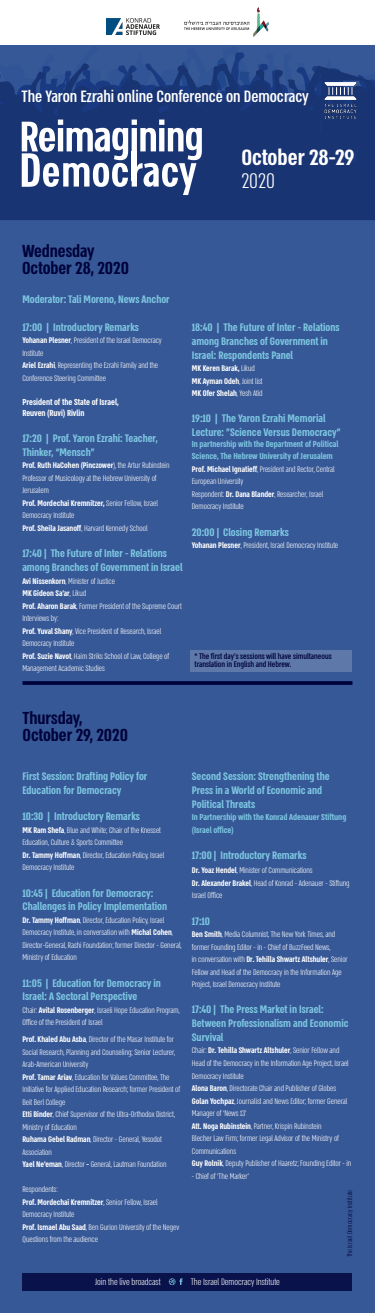
<style>
.page{position:relative;width:375px;height:1313px;background:#fff}
.page>*{position:absolute;margin:0;border:0;box-sizing:border-box;transform-origin:0 0}
.t1{font:600 25.38px "Almoni Tzar DL4.0 AAA";color:#fff}
.t2{font:300 24.19px "Almoni Tzar DL4.0 AAA";color:#fff}
.t3{font:600 20px/16.9px "Almoni Tzar DL4.0 AAA";color:#00033b}
.t4{font:500 18.81px "Almoni Tzar DL4.0 AAA";color:#fff}
.t5{font:600 12.5px/13.8px "Almoni Tzar DL4.0 AAA";color:#7dc7e2}
.t6{font:300 10.62px "Almoni Tzar DL4.0 AAA";color:#fff}
.t7{font:600 10px/11.2px "Almoni Tzar DL4.0 AAA";color:#7dc7e2}
.t8{font:600 10px/11.2px "Almoni Tzar DL4.0 AAA";color:#fff}
.t9{font:300 9.38px/12.5px "Almoni Tzar DL4.0 AAA";color:#fff}
.t10{font:500 9.38px/8.8px "Almoni Tzar DL4.0 AAA";color:#00033b}
.t11{font:600 9.38px/12.5px "Almoni Tzar DL4.0 AAA";color:#fff}
.t12{font:300 8px "Almoni Tzar DL4.0 AAA";color:#00033b}
.s1{font-weight:600}
.s2{font-weight:300}
</style>
<div class="page">
<div style="left:0;top:46px;width:375px;height:1266px;background:#375896"></div>
<img style="left:106px;top:18px;width:54px;height:16px">
<img style="left:185px;top:8px;width:84px;height:28px">
<hr style="left:22px;top:681px;width:330px;height:4px;background:#050c44">
<svg style="left:0;top:45px;width:375px;height:1px"></svg>
<svg style="left:0;top:62px;width:375px;height:158px;background:#1c3978"></svg>
<svg style="left:22px;top:120px;width:180px;height:75px;background:#7585aa"></svg>
<div style="left:132px;top:151px;width:5px;height:14px;background:#fff"></div>
<div style="left:132px;top:165px;width:5px;height:15px;background:#fff"></div>
<div style="left:191px;top:650px;width:161px;height:21px;background:#5e78aa"></div>
<div style="left:22px;top:1272px;width:330px;height:18px;background:#09124b"></div>
<svg style="left:169px;top:1278px;width:13px;height:7px"></svg>
<img style="left:316px;top:75px;width:50px;height:50px">
<h3 class="t4" style="left:22px;top:81px;width:289px">The Yaron Ezrahi online Conference on Democracy</h3>
<h1 class="t1" style="left:241px;top:138px;width:115px">October 28-29</h1>
<h2 class="t2" style="left:241px;top:162px;width:35px">2020</h2>
<h3 class="t3" style="left:22px;top:240px;width:108px">Wednesday<br>October 28, 2020</h3>
<h3 class="t5" style="left:22px;top:291px;width:149px">Moderator: Tali Moreno, News Anchor</h3>
<h3 class="t5" style="left:22px;top:319px;width:118px">17:00 | Introductory Remarks</h3>
<p class="t9" style="left:22px;top:333px;width:141px"><span class="s1">Yohanan Plesner</span>, President of the Israel Democracy Institute<br><span class="s1">Ariel Ezrahi</span>, Representing the Ezrahi Family and the Conference Steering Committee</p>
<p class="t8" style="left:22px;top:395px;width:98px">President of the State of Israel,<br>Reuven (Ruvi) Rivlin</p>
<h3 class="t5" style="left:22px;top:430px;width:137px">17:20 | Prof. Yaron Ezrahi: Teacher,<br>Thinker “, Mensch“</h3>
<p class="t9" style="left:22px;top:458px;width:149px"><span class="s1">Prof. Ruth HaCohen (Pinczower</span> ,) the Artur Rubinstein Professor of Musicology at the Hebrew University of Jerusalem<br><span class="s1">Prof. Mordechai Kremnitzer,</span> Senior Fellow, Israel Democracy Institute<br><span class="s1">Prof. Sheila Jasanoff</span>, Harvard Kennedy School</p>
<h3 class="t5" style="left:22px;top:545px;width:162px">17:40 | The Future of Inter - Relations among Branches of Government in Israel</h3>
<p class="t9" style="left:22px;top:573px;width:161px"><span class="s1">Avi Nissenkorn</span>, Minister of Justice<br><span class="s1">MK Gideon Saa r’</span> , Likud<br><span class="s1">Prof. Aharon Barak</span>, Former President of the Supreme Court Interviews by:<br><span class="s1">Prof. Yuval Shany</span>, Vice President of Research, Israel Democracy Institute<br><span class="s1">Prof. Suzie Navot</span>, Haim Striks School of Law, College of Management Academic Studies</p>
<h3 class="t5" style="left:192px;top:319px;width:149px">18:40 | The Future of Inter - Relations among Branches of Government in<br>Israel: Respondents Panel</h3>
<p class="t11" style="left:192px;top:361px;width:72px">MK Keren Barak, <span class="s2">Likud<br></span>MK Ayman Odeh<span class="s2">, Joint list<br></span>MK Ofer Shelah<span class="s2">, Yesh Atid</span></p>
<h3 class="t5" style="left:192px;top:410px;width:150px">19:10 | The Yaron Ezrahi Memorial<br>Lecture ": Science Versus Democracy"</h3>
<p class="t7" style="left:192px;top:437px;width:148px">In partnership with the Department of Political<br>Science, The Hebrew University of Jerusalem</p>
<p class="t9" style="left:192px;top:461px;width:144px"><span class="s1">Prof. Michael Ignatieff</span>, President and Rector, Central European University<br>Respondent <span class="s1">Dr</span>: <span class="s1">. Dana Blander</span>, Researcher, Israel Democracy Institute</p>
<h3 class="t5" style="left:192px;top:523px;width:98px">20:00 | Closing Remarks</h3>
<p class="t9" style="left:192px;top:538px;width:148px"><span class="s1">Yohanan Plesner</span>, President, Israel Democracy Institute</p>
<p class="t10" style="left:195px;top:650px;width:139px">* The first day s' sessions will have simultaneous translation in English and Hebrew.</p>
<h3 class="t3" style="left:22px;top:707px;width:107px">Thursday,<br>October 29, 2020</h3>
<h3 class="t5" style="left:22px;top:768px;width:126px">First Session: Drafting Policy for<br>Education for Democracy</h3>
<h3 class="t5" style="left:22px;top:808px;width:119px">10:30 | Introductory Remarks</h3>
<p class="t9" style="left:22px;top:822px;width:143px"><span class="s1">MK Ram Shefa</span>, Blue and White; Chair of the Knesset Education, Culture &amp; Sports Committee<br><span class="s1">Dr. Tammy Hoffman</span>, Director, Education Policy, Israel Democracy Institute</p>
<h3 class="t5" style="left:22px;top:884px;width:146px">10:45 | Education for Democracy:<br>Challenges in Policy Implementation</h3>
<p class="t9" style="left:22px;top:912px;width:161px"><span class="s1">Dr. Tammy Hoffman</span>, Director, Education Policy, Israel Democracy Institute in, conversation with <span class="s1">Michal Cohen</span>, Director-General, Rashi Foundation; former Director - General, Ministry of Education</p>
<h3 class="t5" style="left:22px;top:974px;width:140px">11:05 | Education for Democracy in<br>Israel A: Sectoral Perspective</h3>
<p class="t9" style="left:22px;top:1002px;width:159px">Chair: <span class="s1">Avital Rosenberger</span>, Israeli Hope Education Program,<br>Office of the President of Israel</p>
<p class="t9" style="left:22px;top:1032px;width:159px"><span class="s1">Prof. Khaled Abu Asba</span>, Director of the Masar Institute for Social Research, Planning and Counseling; Senior Lecturer, Arab-American University<br><span class="s1">Prof. Tamar Ariav</span>, Education for Values Committee, The Initiative for Applied Education Research; former President of Beit Berl College<br><span class="s1">Etti Binder</span>, Chief Supervisor of the Ultra-Orthodox District, Ministry of Education<br><span class="s1">Ruhama Gebel Radman</span>, Director - General, Yesodot Association<br><span class="s1">Yael Ne’eman</span>, Director <span class="s1">-</span> General, Lautman Foundation</p>
<p class="t9" style="left:22px;top:1182px;width:158px">Respondents:<br><span class="s1">Prof. Mordechai Kremnitzer</span>, Senior Fellow, Israel Democracy Institute<br><span class="s1">Prof. Ismael Abu Saad</span>, Ben Gurion University of the Negev Questions from the audience</p>
<p class="t6" style="left:95px;top:1273px;width:67px">Join the live broadcast</p>
<h3 class="t5" style="left:192px;top:768px;width:139px">Second Session: Strengthening the<br>Press ain World of Economic and<br>Political Threats</h3>
<p class="t7" style="left:192px;top:809px;width:156px;line-height:12.5px">In Partnership with the Konrad Adenauer Stiftung (Israel office(</p>
<h3 class="t5" style="left:192px;top:847px;width:116px">17:00 | Introductory Remarks</h3>
<p class="t9" style="left:192px;top:863px;width:159px"><span class="s1">Dr. Yoaz Hendel</span>, Minister of Communications<br><span class="s1">Dr. Alexander Brakel</span>, Head of Konrad - Adenauer - Stiftung<br>Israel Office</p>
<h3 class="t5" style="left:192px;top:912px;width:20px">17:10</h3>
<p class="t9" style="left:192px;top:927px;width:158px"><span class="s1">Ben Smith</span>, Media Columnist, The New York Times, and former Founding Editor -i n- Chief of BuzzFeed News,<br>in conversation with <span class="s1">Dr. Tehilla Shwartz Altshuler</span>, Senior Fellow and Head of the Democracy in the Information Age Project, Israel Democracy Institute</p>
<h3 class="t5" style="left:192px;top:1001px;width:158px">17:40 | The Press Market in Israel:<br>Between Professionalism and Economic<br>Survival</h3>
<p class="t9" style="left:192px;top:1043px;width:161px">Chair <span class="s1">Dr</span>: <span class="s1">. Tehilla Shwartz Altshuler</span>, Senior Fellow and Head of the Democracy in the Information Age Project, Israel Democracy Institute<br><span class="s1">Alona Baron</span>, Directorate Chair and Publisher of Globes <span class="s1">Golan Yochpaz</span>, Journalist and News Editor; former General Manager of ‘News ‘1 3<br><span class="s1">Att. Noga Rubinstein</span>, Partner, Krispin Rubinstein<br>Blecher Law Firm; former Legal Advisor of the Ministry of Communications<br><span class="s1">Guy Rolnik</span>, Deputy Publisher of Haaretz; Founding Editor i n-</p>
<p class="t9" style="left:192px;top:1168px;width:59px">- Chief of ‘The Marker‘</p>
<p class="t6" style="left:191px;top:1273px;width:91px">The Israel Democracy Institute</p>
<p class="t12" style="left:344px;top:1257px;width:68px;rotate:-90deg">The Israel Democracy Institute</p>
</div>
